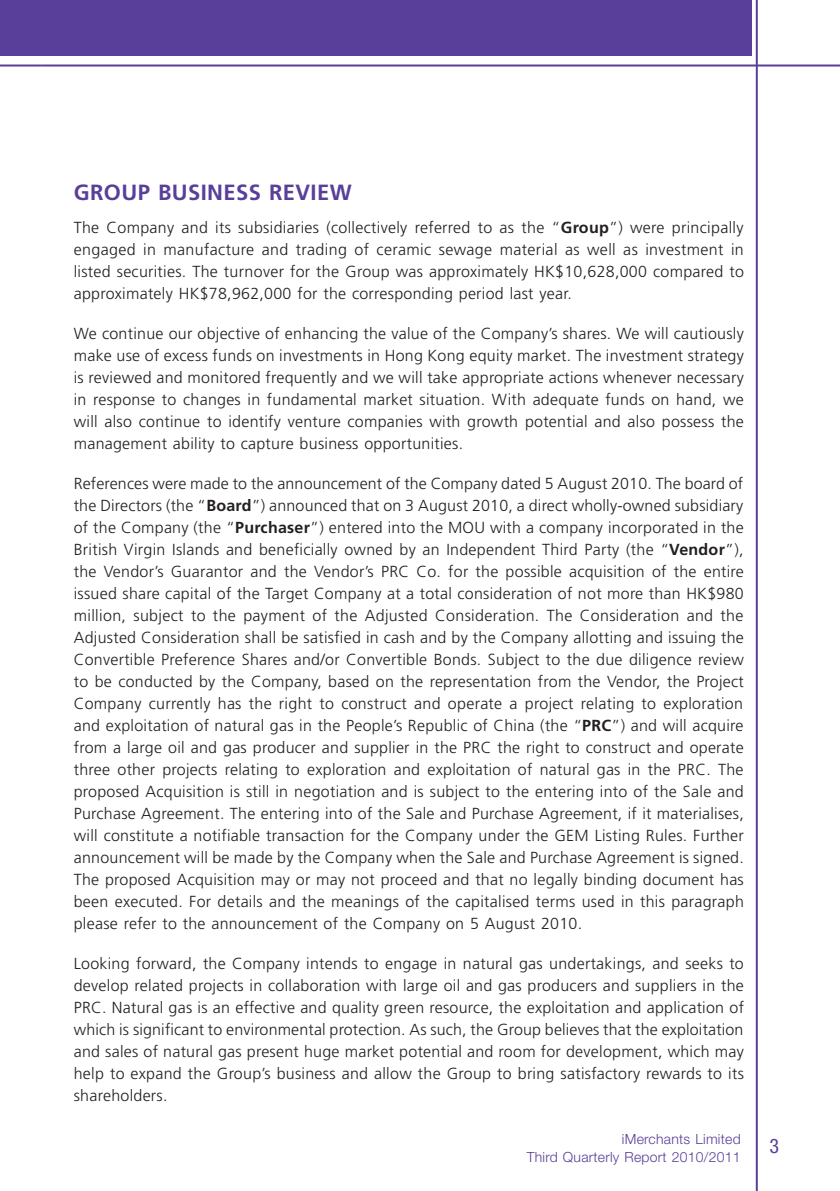
<style>
.page{position:relative;width:840px;height:1191px;background:#fff}
.page>*{position:absolute;margin:0;border:0;box-sizing:border-box;transform-origin:0 0}
.t1{font:700 22px "Frutiger LT Std";letter-spacing:.015em;color:#593f99}
.t2{font:300 16px/22px "Frutiger LT Std";letter-spacing:.015em;color:#231f20;text-align:justify}
.t3{font:300 14px/18px "Helvetica Neue LT Std";letter-spacing:.015em;color:#593f99;text-align:right}
.s1{font-weight:700}
</style>
<div class="page">
<hr style="left:0;top:64px;width:41px;height:2px;background:#593f99">
<div style="left:0;top:0;width:750px;height:55px;background:#593f99"></div>
<hr style="left:41px;top:64px;width:798px;height:2px;background:#593f99">
<hr style="left:755px;top:0;width:2px;height:1191px;background:#593f99">
<h1 class="t1" style="left:74px;top:179px;width:279px">GROUP BUSINESS REVIEW</h1>
<p class="t2" style="left:74px;top:217px;width:671px">The Company and its subsidiaries (collectively referred to as the “<span class="s1">Group</span>”) were principally engaged in manufacture and trading of ceramic sewage material as well as investment in listed securities. The turnover for the Group was approximately HK$10,628,000 compared to approximately HK$78,962,000 for the corresponding period last year.</p>
<p class="t2" style="left:74px;top:323px;width:671px">We continue our objective of enhancing the value of the Company’s shares. We will cautiously make use of excess funds on investments in Hong Kong equity market. The investment strategy is reviewed and monitored frequently and we will take appropriate actions whenever necessary in response to changes in fundamental market situation. With adequate funds on hand, we will also continue to identify venture companies with growth potential and also possess the management ability to capture business opportunities.</p>
<p class="t2" style="left:74px;top:473px;width:671px">References were made to the announcement of the Company dated 5 August 2010. The board of the Directors (the “<span class="s1">Board</span>”) announced that on 3 August 2010, a direct wholly-owned subsidiary of the Company (the “<span class="s1">Purchaser</span>”) entered into the MOU with a company incorporated in the British Virgin Islands and beneficially owned by an Independent Third Party (the “<span class="s1">Vendor</span>”), the Vendor’s Guarantor and the Vendor’s PRC Co. for the possible acquisition of the entire issued share capital of the Target Company at a total consideration of not more than HK$980 million, subject to the payment of the Adjusted Consideration. The Consideration and the Adjusted Consideration shall be satisfied in cash and by the Company allotting and issuing the Convertible Preference Shares and/or Convertible Bonds. Subject to the due diligence review to be conducted by the Company, based on the representation from the Vendor, the Project Company currently has the right to construct and operate a project relating to exploration and exploitation of natural gas in the People’s Republic of China (the “<span class="s1">PRC</span>”) and will acquire from a large oil and gas producer and supplier in the PRC the right to construct and operate three other projects relating to exploration and exploitation of natural gas in the PRC. The proposed Acquisition is still in negotiation and is subject to the entering into of the Sale and Purchase Agreement. The entering into of the Sale and Purchase Agreement, if it materialises, will constitute a notifiable transaction for the Company under the GEM Listing Rules. Further announcement will be made by the Company when the Sale and Purchase Agreement is signed.<br>The proposed Acquisition may or may not proceed and that no legally binding document has been executed. For details and the meanings of the capitalised terms used in this paragraph please refer to the announcement of the Company on 5 August 2010.</p>
<p class="t2" style="left:74px;top:953px;width:671px">Looking forward, the Company intends to engage in natural gas undertakings, and seeks to develop related projects in collaboration with large oil and gas producers and suppliers in the PRC. Natural gas is an effective and quality green resource, the exploitation and application of which is significant to environmental protection. As such, the Group believes that the exploitation and sales of natural gas present huge market potential and room for development, which may help to expand the Group’s business and allow the Group to bring satisfactory rewards to its shareholders.</p>
<p class="t3" style="left:526px;top:1129px;width:215px">iMerchants Limited<br>Third Quarterly Report 2010/2011</p>
</div>
